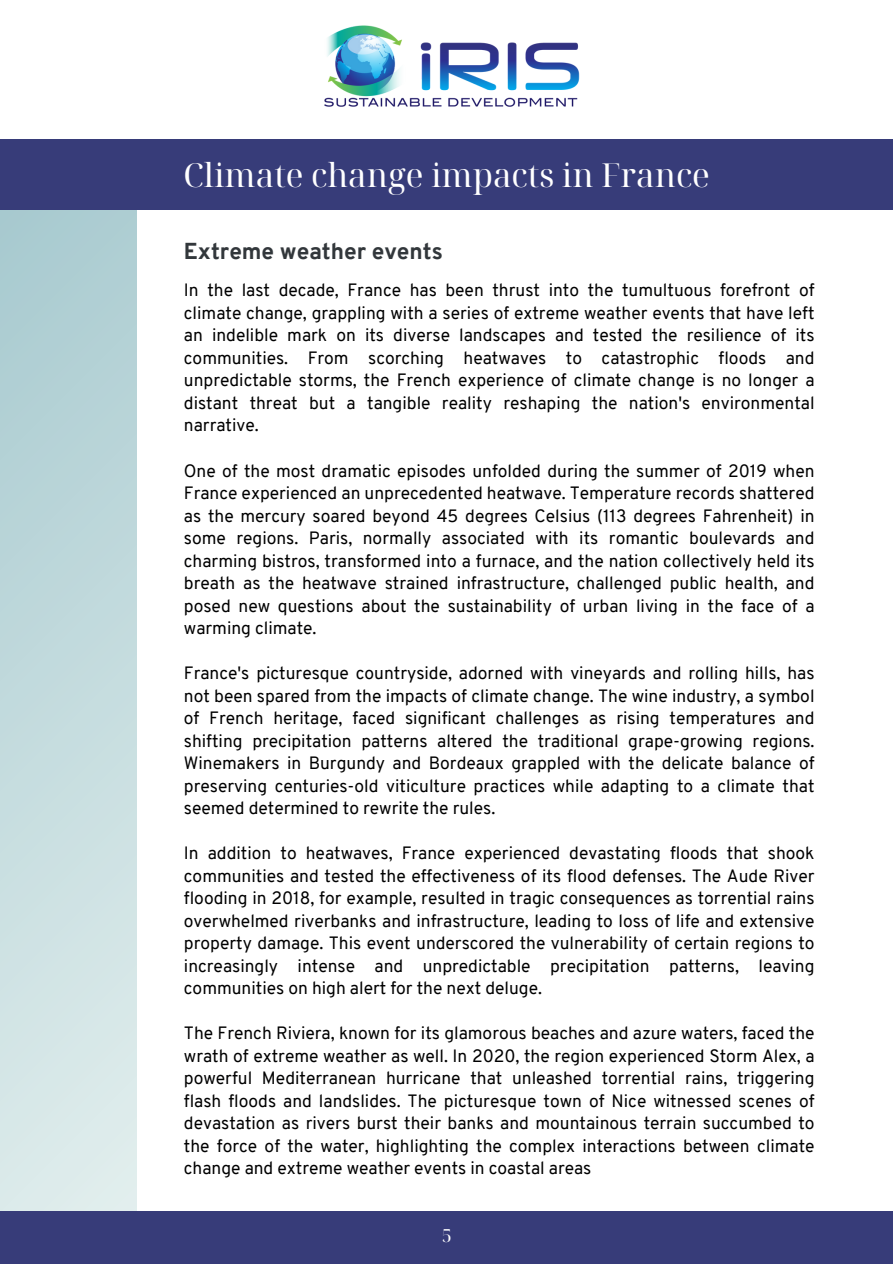
<style>
.page{position:relative;width:893px;height:1264px;background:#fff}
.page>*{position:absolute;margin:0;border:0;box-sizing:border-box;transform-origin:0 0}
.t1{font:33px "Noto Serif Display";color:#fff}
.t2{font:800 22.5px "Overpass";color:#32373b}
.t3{font:18px "Noto Serif Display";color:#fff}
.t4{font:17.4px/22.5px "Overpass";color:#000001;text-align:justify}
</style>
<div class="page">
<svg style="left:0;top:210px;width:136px;height:1000px;background:#c3dbdd"></svg>
<div style="left:0;top:139px;width:892px;height:71px;background:#373c79"></div>
<img style="left:324px;top:25px;width:256px;height:82px">
<div style="left:0;top:1210px;width:892px;height:53px;background:#373c79"></div>
<p class="t1" style="left:183px;top:151px;width:528px">Climate change impacts in France</p>
<p class="t2" style="left:184px;top:242px;width:260px">Extreme weather events</p>
<p class="t4" style="left:184px;top:281px;width:632px">In the last decade, France has been thrust into the tumultuous forefront of climate change, grappling with a series of extreme weather events that have left an indelible mark on its diverse landscapes and tested the resilience of its communities. From scorching heatwaves to catastrophic floods and unpredictable storms, the French experience of climate change is no longer a distant threat but a tangible reality reshaping the nation's environmental narrative.</p>
<p class="t4" style="left:184px;top:461px;width:632px">One of the most dramatic episodes unfolded during the summer of 2019 when France experienced an unprecedented heatwave. Temperature records shattered as the mercury soared beyond 45 degrees Celsius (113 degrees Fahrenheit) in some regions. Paris, normally associated with its romantic boulevards and charming bistros, transformed into a furnace, and the nation collectively held its breath as the heatwave strained infrastructure, challenged public health, and posed new questions about the sustainability of urban living in the face of a warming climate.</p>
<p class="t4" style="left:184px;top:663px;width:632px">France's picturesque countryside, adorned with vineyards and rolling hills, has not been spared from the impacts of climate change. The wine industry, a symbol of French heritage, faced significant challenges as rising temperatures and shifting precipitation patterns altered the traditional grape-growing regions.<br>Winemakers in Burgundy and Bordeaux grappled with the delicate balance of preserving centuries-old viticulture practices while adapting to a climate that seemed determined to rewrite the rules.</p>
<p class="t4" style="left:184px;top:843px;width:632px">In addition to heatwaves, France experienced devastating floods that shook communities and tested the effectiveness of its flood defenses. The Aude River flooding in 2018, for example, resulted in tragic consequences as torrential rains overwhelmed riverbanks and infrastructure, leading to loss of life and extensive property damage. This event underscored the vulnerability of certain regions to increasingly intense and unpredictable precipitation patterns, leaving communities on high alert for the next deluge.</p>
<p class="t4" style="left:184px;top:1023px;width:632px">The French Riviera, known for its glamorous beaches and azure waters, faced the wrath of extreme weather as well. In 2020, the region experienced Storm Alex, a powerful Mediterranean hurricane that unleashed torrential rains, triggering flash floods and landslides. The picturesque town of Nice witnessed scenes of devastation as rivers burst their banks and mountainous terrain succumbed to the force of the water, highlighting the complex interactions between climate change and extreme weather events in coastal areas</p>
<p class="t3" style="left:441px;top:1222px;width:12px">5</p>
</div>
